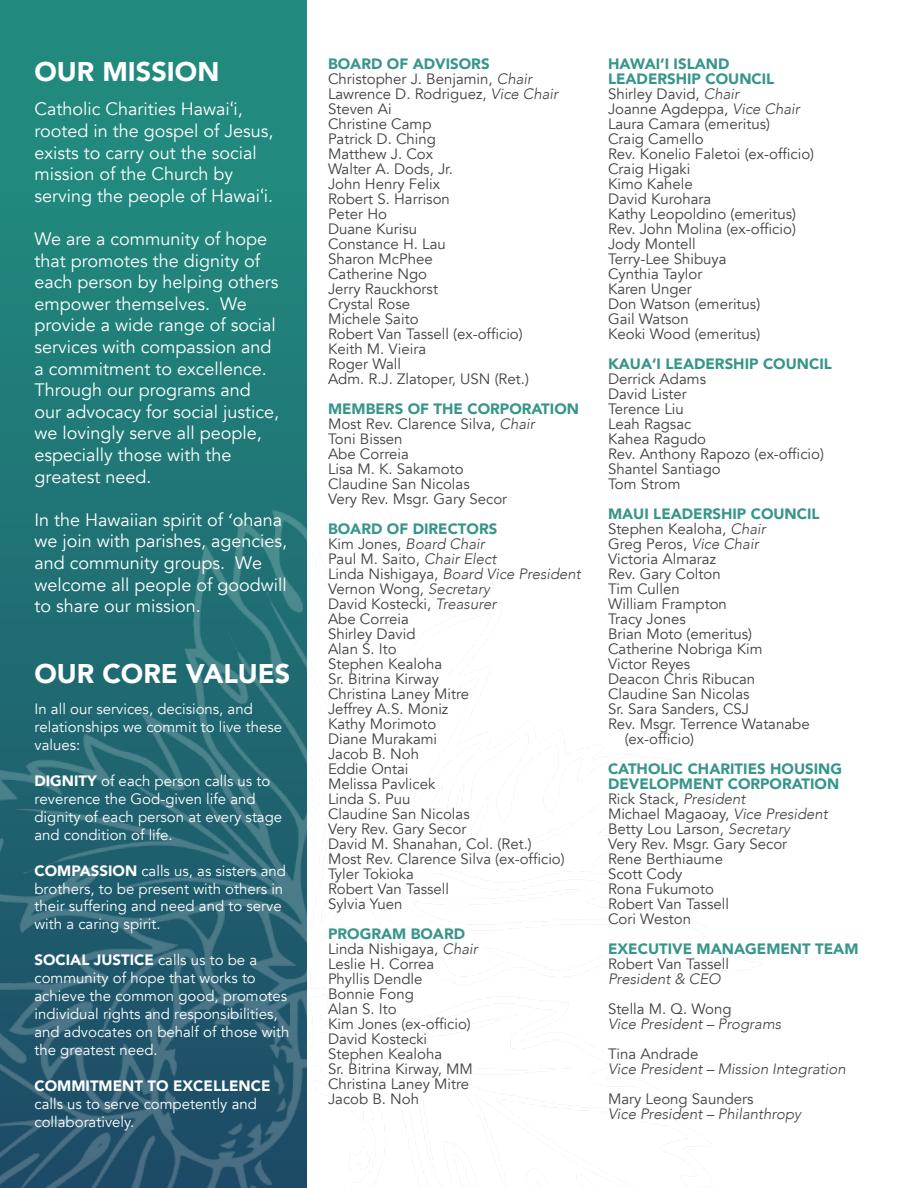
<style>
.page{position:relative;width:918px;height:1188px;background:#fff}
.page>*{position:absolute;margin:0;border:0;box-sizing:border-box;transform-origin:0 0}
.t1{font:900 27px "Avenir";color:#fff}
.t2{font:18px/21.6px "Avenir";color:#fff}
.t3{font:15px/15px "Avenir";color:#414042}
.t4{font:15px/17.9px "Avenir";color:#fff}
.t5{font:italic 300 15px "Avenir";color:#414042}
.t6{font:900 15px "Avenir";color:#37958a}
.t7{font:900 15px "Avenir";color:#fff}
.s1{font-family:"Lato"}
.s2{font-family:"Calibri"}
.s3{font-weight:900}
.s4{font-weight:900;color:#37958a}
.s5{font-weight:300;font-style:italic}
</style>
<div class="page">
<div style="left:0;top:0;width:307px;height:1188px;background:linear-gradient(to right,#21837b,#21837b)"></div>
<img style="left:0;top:474px;width:747px;height:714px">
<h1 class="t1" style="left:34px;top:48px;width:186px">OUR MISSION</h1>
<p class="t2" style="left:34px;top:99px;width:241px">Catholic Charities Hawai<span class="s1">ʻ</span>i, rooted in the gospel of Jesus, exists to carry out the social mission of the Church by serving the people of Hawai<span class="s1">ʻ</span>i.</p>
<p class="t2" style="left:34px;top:228px;width:246px">We are a community of hope that promotes the dignity of each person by helping others empower themselves. We provide a wide range of social services with compassion and a commitment to excellence.<br>Through our programs and our advocacy for social justice, we lovingly serve all people, especially those with the greatest need.</p>
<p class="t2" style="left:34px;top:509px;width:254px">In the Hawaiian spirit of <span class="s2">ʻ</span>ohana we join with parishes, agencies, and community groups. We welcome all people of goodwill to share our mission.</p>
<h1 class="t1" style="left:34px;top:650px;width:257px">OUR CORE VALUES</h1>
<p class="t4" style="left:34px;top:701px;width:249px">In all our services, decisions, and relationships we commit to live these values:</p>
<p class="t4" style="left:34px;top:773px;width:249px"><span class="s3">DIGNITY</span> of each person calls us to reverence the God-given life and dignity of each person at every stage and condition of life.</p>
<p class="t4" style="left:34px;top:862px;width:253px"><span class="s3">COMPASSION</span> calls us, as sisters and brothers, to be present with others in their suffering and need and to serve with a caring spirit.</p>
<p class="t4" style="left:34px;top:951px;width:257px"><span class="s3">SOCIAL JUSTICE</span> calls us to be a community of hope that works to achieve the common good, promotes individual rights and responsibilities, and advocates on behalf of those with the greatest need.</p>
<p class="t7" style="left:34px;top:1072px;width:238px">COMMITMENT TO EXCELLENCE</p>
<p class="t4" style="left:34px;top:1095px;width:224px">calls us to serve competently and collaboratively.</p>
<p class="t3" style="left:328px;top:57px;width:232px"><span class="s4">BOARD OF ADVISORS<br></span>Christopher J. Benjamin, <span class="s5">Chair<br></span>Lawrence D. Rodriguez, <span class="s5">Vice Chair<br></span>Steven Ai<br>Christine Camp<br>Patrick D. Ching<br>Matthew J. Cox<br>Walter A. Dods, Jr.<br>John Henry Felix<br>Robert S. Harrison<br>Peter Ho<br>Duane Kurisu<br>Constance H. Lau<br>Sharon McPhee<br>Catherine Ngo<br>Jerry Rauckhorst<br>Crystal Rose<br>Michele Saito<br>Robert Van Tassell (ex-officio)<br>Keith M. Vieira<br>Roger Wall<br>Adm. R.J. Zlatoper, USN (Ret.)</p>
<p class="t3" style="left:328px;top:402px;width:253px"><span class="s4">MEMBERS OF THE CORPORATION<br></span>Most Rev. Clarence Silva, <span class="s5">Chair<br></span>Toni Bissen<br>Abe Correia<br>Lisa M. K. Sakamoto<br>Claudine San Nicolas<br>Very Rev. Msgr. Gary Secor</p>
<p class="t3" style="left:328px;top:522px;width:254px"><span class="s4">BOARD OF DIRECTORS<br></span>Kim Jones, <span class="s5">Board Chair<br></span>Paul M. Saito, <span class="s5">Chair Elect<br></span>Linda Nishigaya, <span class="s5">Board Vice President<br></span>Vernon Wong, <span class="s5">Secretary<br></span>David Kostecki, <span class="s5">Treasurer<br></span>Abe Correia<br>Shirley David<br>Alan S. Ito<br>Stephen Kealoha<br>Sr. Bitrina Kirway<br>Christina Laney Mitre<br>Jeffrey A.S. Moniz<br>Kathy Morimoto<br>Diane Murakami<br>Jacob B. Noh<br>Eddie Ontai<br>Melissa Pavlicek<br>Linda S. Puu<br>Claudine San Nicolas<br>Very Rev. Gary Secor<br>David M. Shanahan, Col. (Ret.)<br>Most Rev. Clarence Silva (ex-officio)<br>Tyler Tokioka<br>Robert Van Tassell<br>Sylvia Yuen</p>
<p class="t3" style="left:328px;top:927px;width:151px"><span class="s4">PROGRAM BOARD<br></span>Linda Nishigaya, <span class="s5">Chair<br></span>Leslie H. Correa<br>Phyllis Dendle<br>Bonnie Fong<br>Alan S. Ito<br>Kim Jones (ex-officio)<br>David Kostecki<br>Stephen Kealoha<br>Sr. Bitrina Kirway, MM<br>Christina Laney Mitre<br>Jacob B. Noh</p>
<p class="t3" style="left:608px;top:57px;width:208px"><span class="s4">HAWAI‘I ISLAND<br>LEADERSHIP COUNCIL<br></span>Shirley David, <span class="s5">Chair<br></span>Joanne Agdeppa, <span class="s5">Vice Chair<br></span>Laura Camara (emeritus)<br>Craig Camello<br>Rev. Konelio Faletoi (ex-officio)<br>Craig Higaki<br>Kimo Kahele<br>David Kurohara<br>Kathy Leopoldino (emeritus)<br>Rev. John Molina (ex-officio)<br>Jody Montell<br>Terry-Lee Shibuya<br>Cynthia Taylor<br>Karen Unger<br>Don Watson (emeritus)<br>Gail Watson<br>Keoki Wood (emeritus)</p>
<p class="t6" style="left:608px;top:351px;width:225px">KAUA‘I LEADERSHIP COUNCIL</p>
<p class="t3" style="left:608px;top:372px;width:217px">Derrick Adams<br>David Lister<br>Terence Liu<br>Leah Ragsac<br>Kahea Ragudo<br>Rev. Anthony Rapozo (ex-officio)<br>Shantel Santiago<br>Tom Strom</p>
<p class="t6" style="left:608px;top:501px;width:213px">MAUI LEADERSHIP COUNCIL</p>
<p class="t3" style="left:608px;top:522px;width:159px">Stephen Kealoha, <span class="s5">Chair</span></p>
<p class="t3" style="left:608px;top:537px;width:152px">Greg Peros, <span class="s5">Vice Chair</span></p>
<p class="t3" style="left:608px;top:552px;width:110px">Victoria Almaraz</p>
<p class="t3" style="left:608px;top:567px;width:114px">Rev. Gary Colton</p>
<p class="t3" style="left:608px;top:582px;width:73px">Tim Cullen</p>
<p class="t3" style="left:608px;top:597px;width:120px">William Frampton</p>
<p class="t3" style="left:608px;top:612px;width:79px">Tracy Jones</p>
<p class="t3" style="left:608px;top:627px;width:146px">Brian Moto (emeritus)</p>
<p class="t3" style="left:608px;top:642px;width:156px">Catherine Nobriga Kim</p>
<p class="t3" style="left:608px;top:657px;width:84px">Victor Reyes</p>
<p class="t3" style="left:608px;top:672px;width:149px">Deacon Chris Ribucan</p>
<p class="t3" style="left:608px;top:687px;width:143px">Claudine San Nicolas</p>
<p class="t3" style="left:608px;top:702px;width:143px">Sr. Sara Sanders, CSJ</p>
<p class="t3" style="left:608px;top:717px;width:203px">Rev. Msgr. Terrence Watanabe</p>
<p class="t3" style="left:625px;top:732px;width:71px">(ex-officio)</p>
<p class="t3" style="left:608px;top:762px;width:236px"><span class="s4">CATHOLIC CHARITIES HOUSING<br>DEVELOPMENT CORPORATION<br></span>Rick Stack, <span class="s5">President<br></span>Michael Magaoay, <span class="s5">Vice President<br></span>Betty Lou Larson, <span class="s5">Secretary<br></span>Very Rev. Msgr. Gary Secor<br>Rene Berthiaume<br>Scott Cody<br>Rona Fukumoto<br>Robert Van Tassell<br>Cori Weston</p>
<p class="t6" style="left:608px;top:936px;width:252px">EXECUTIVE MANAGEMENT TEAM</p>
<p class="t3" style="left:608px;top:957px;width:123px">Robert Van Tassell</p>
<p class="t5" style="left:608px;top:970px;width:114px">President &amp; CEO</p>
<p class="t3" style="left:608px;top:1002px;width:125px">Stella M. Q. Wong</p>
<p class="t5" style="left:608px;top:1015px;width:175px">Vice President – Programs</p>
<p class="t3" style="left:608px;top:1047px;width:92px">Tina Andrade</p>
<p class="t5" style="left:608px;top:1060px;width:239px">Vice President – Mission Integration</p>
<p class="t3" style="left:608px;top:1092px;width:147px">Mary Leong Saunders</p>
<p class="t5" style="left:608px;top:1105px;width:195px">Vice President – Philanthropy</p>
</div>
